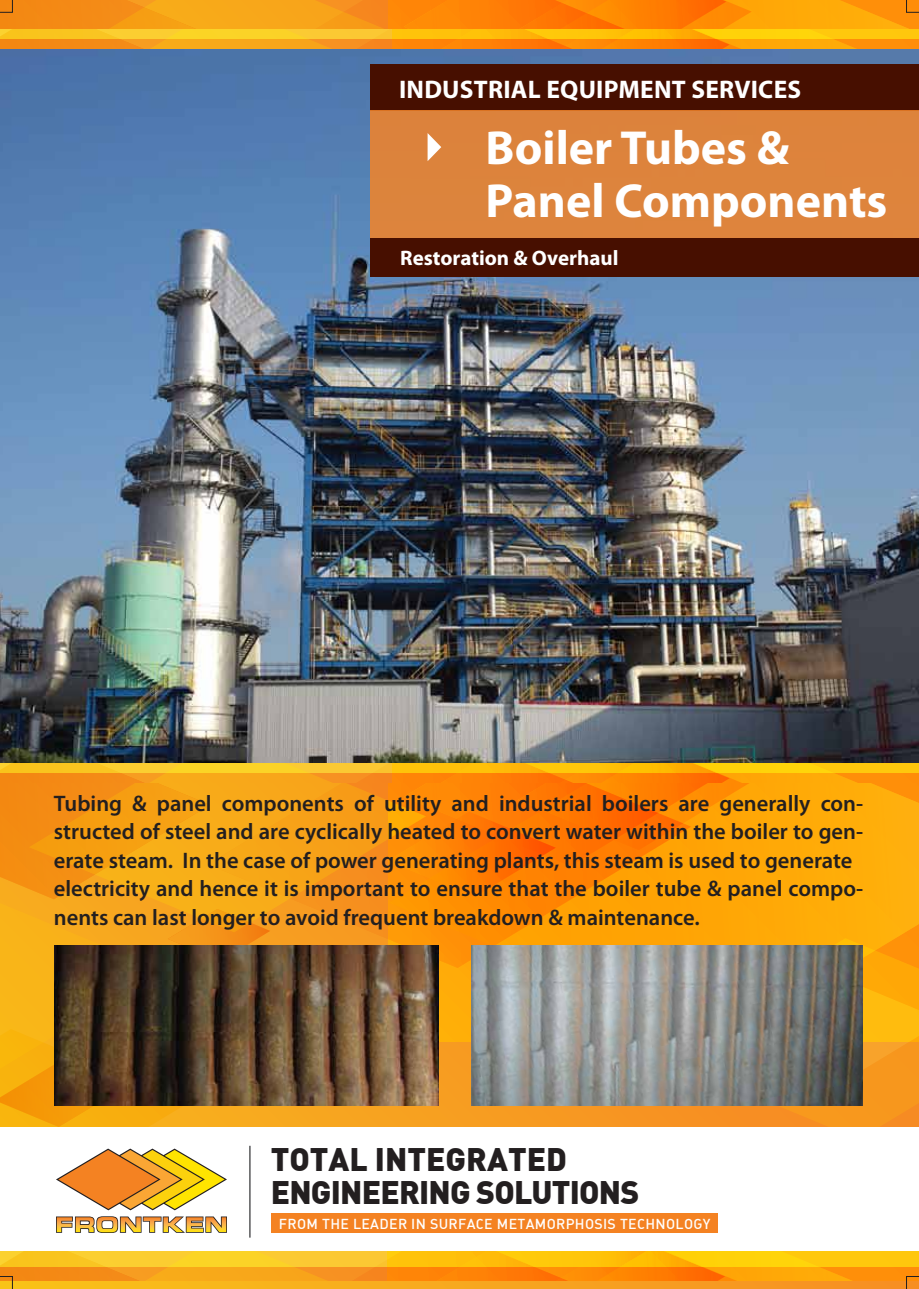
<style>
.page{position:relative;width:919px;height:1289px;background:#fff}
.page>*{position:absolute;margin:0;border:0;box-sizing:border-box;transform-origin:0 0}
.t1{font:700 48px/52.5px "Myriad Pro";color:#fff}
.t2{font:900 31.95px/32.8px "DIN";letter-spacing:-.025em;color:#231f20}
.t3{font:700 25.5px "Myriad Pro";letter-spacing:.01em;color:#fff}
.t4{font:600 22.5px/28.5px "Myriad Pro";color:#231f20}
.t5{font:700 21px "Myriad Pro";color:#fff}
.t6{font:14.1px "DIN Medium Alternate";letter-spacing:.025em;color:#fff}
</style>
<div class="page">
<img style="left:0;top:433px;width:918px;height:298px">
<div style="left:272px;top:1213px;width:446px;height:19px;background:#f48222"></div>
<svg style="left:0;top:731px;width:918px;height:479px"></svg>
<svg style="left:56px;top:1216px;width:171px;height:16px"></svg>
<hr style="left:249px;top:1145px;width:1px;height:92px;background:#58595b">
<img style="left:471px;top:945px;width:391px;height:160px">
<img style="left:55px;top:945px;width:383px;height:160px">
<img style="left:0;top:0;width:918px;height:433px">
<svg style="left:0;top:1251px;width:918px;height:37px;background:#faac15"></svg>
<p class="t3" style="left:399px;top:73px;width:403px">INDUSTRIAL EQUIPMENT SERVICES</p>
<h1 class="t1" style="left:485px;top:120px;width:403px">Boiler Tubes &amp;<br>Panel Components</h1>
<p class="t5" style="left:400px;top:244px;width:220px">Restoration &amp; Overhaul</p>
<p class="t4" style="left:54px;top:788px;width:810px">Tubing &amp; panel components of utility and industrial boilers are generally con&shy;structed of steel and are cyclically heated to convert water within the boiler to gen&shy;erate steam. In the case of power generating plants, this steam is used to generate electricity and hence it is important to ensure that the boiler tube &amp; panel compo&shy;nents can last longer to avoid frequent breakdown &amp; maintenance.</p>
<h2 class="t2" style="left:271px;top:1141px;width:370px">TOTAL INTEGRATED<br>ENGINEERING SOLUTIONS</h2>
<p class="t6" style="left:279px;top:1214px;width:433px">FROM THE LEADER IN SURFACE METAMORPHOSIS TECHNOLOGY</p>
</div>
